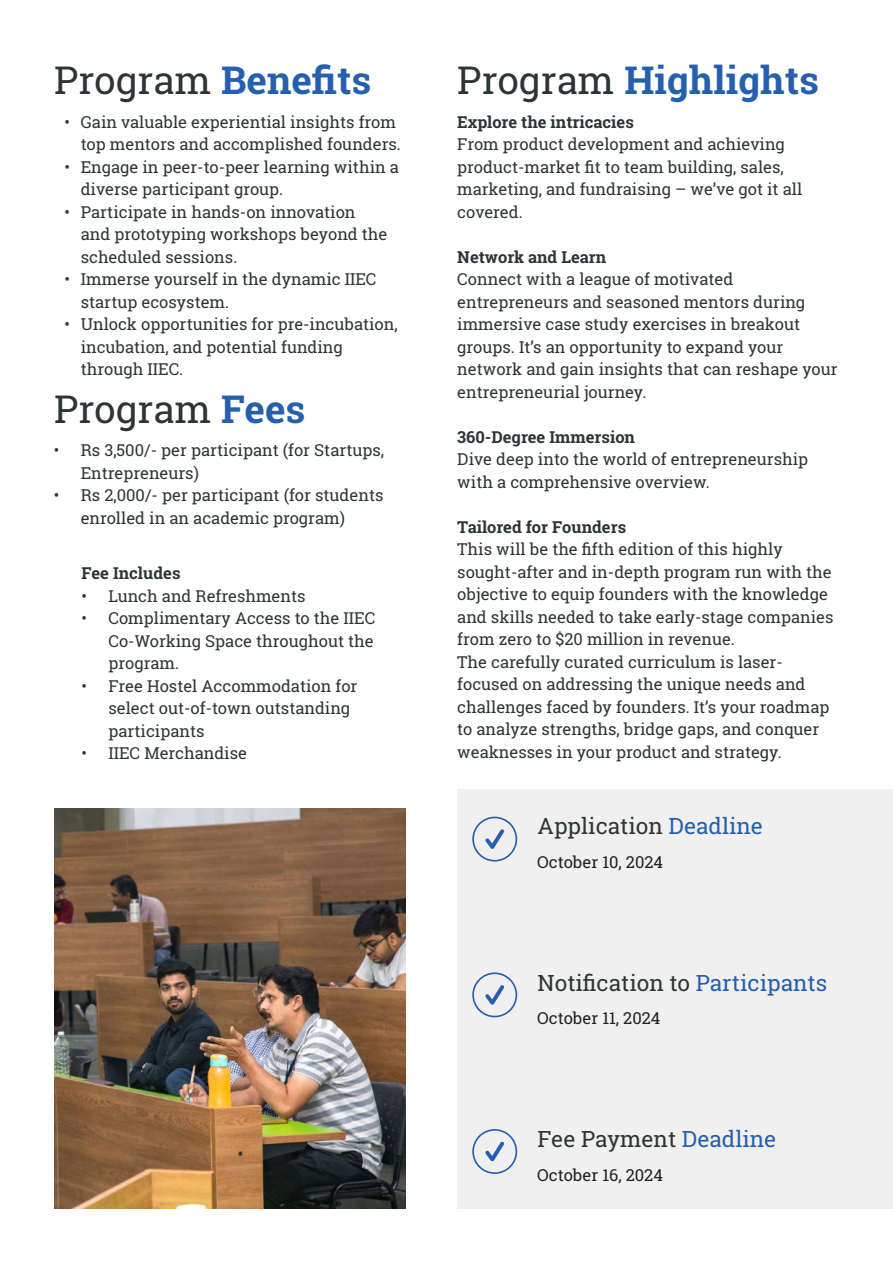
<style>
.page{position:relative;width:893px;height:1263px;background:#fff}
.page>*{position:absolute;margin:0;border:0;box-sizing:border-box;transform-origin:0 0}
.t1{font:700 38.55px "Roboto Slab";color:#255fae}
.t2{font:38.55px "Roboto Slab";color:#2d3435}
.t3{font:22.5px "Roboto Slab";color:#2d3635}
.t4{font:16.5px/22.5px "Roboto Slab";color:#2d3435}
.t5{font:700 16.5px "Roboto Slab";color:#2d3435}
.t6{font:16.5px "Roboto Slab";color:#241f1f}
.s1{font-weight:400;color:#2d3435}
.s2{font-weight:700;color:#255fae}
.s3{color:#255fae}
</style>
<div class="page">
<div style="left:457px;top:789px;width:436px;height:420px;background:#f0f0f0"></div>
<svg style="left:472px;top:817px;width:45px;height:44px"></svg>
<svg style="left:472px;top:972px;width:45px;height:45px"></svg>
<svg style="left:472px;top:1129px;width:45px;height:45px"></svg>
<img style="left:55px;top:808px;width:351px;height:400px">
<h1 class="t1" style="left:54px;top:54px;width:319px"><span class="s1">Program</span> Benefits</h1>
<h1 class="t1" style="left:457px;top:54px;width:363px"><span class="s1">Program</span> Highlights</h1>
<p class="t4" style="left:64px;top:110px;width:338px;text-align:right">• Gain valuable experiential insights from top mentors and accomplished founders.</p>
<p class="t4" style="left:81px;top:155px;width:320px;text-indent:-16px">• Engage in peer-to-peer learning within a diverse participant group.</p>
<p class="t4" style="left:81px;top:200px;width:308px;text-indent:-16px">• Participate in hands-on innovation and prototyping workshops beyond the scheduled sessions.</p>
<p class="t4" style="left:81px;top:268px;width:297px;text-indent:-16px">• Immerse yourself in the dynamic IIEC startup ecosystem.</p>
<p class="t4" style="left:81px;top:313px;width:318px;text-indent:-16px">• Unlock opportunities for pre-incubation, incubation, and potential funding through IIEC.</p>
<h1 class="t2" style="left:54px;top:382px;width:253px">Program <span class="s2">Fees</span></h1>
<p class="t4" style="left:81px;top:439px;width:305px;text-indent:-27px">• Rs 3,500/- per participant (for Startups,<br>Entrepreneurs)</p>
<p class="t4" style="left:81px;top:484px;width:304px;text-indent:-27px">• Rs 2,000/- per participant (for students enrolled in an academic program)</p>
<p class="t5" style="left:81px;top:562px;width:101px">Fee Includes</p>
<p class="t4" style="left:81px;top:584px;width:226px">• Lunch and Refreshments</p>
<p class="t4" style="left:108px;top:607px;width:268px;text-align:justify;text-indent:-27px">• Complimentary Access to the IIEC Co-Working Space throughout the program.</p>
<p class="t4" style="left:108px;top:674px;width:250px;text-indent:-27px">• Free Hostel Accommodation for select out-of-town outstanding participants</p>
<p class="t4" style="left:81px;top:742px;width:167px">• IIEC Merchandise</p>
<p class="t5" style="left:457px;top:110px;width:178px">Explore the intricacies</p>
<p class="t4" style="left:457px;top:133px;width:346px">From product development and achieving product-market fit to team building, sales, marketing, and fundraising – we’ve got it all covered.</p>
<p class="t5" style="left:457px;top:245px;width:151px">Network and Learn</p>
<p class="t4" style="left:457px;top:268px;width:382px">Connect with a league of motivated entrepreneurs and seasoned mentors during immersive case study exercises in breakout groups. It’s an opportunity to expand your network and gain insights that can reshape your entrepreneurial journey.</p>
<p class="t5" style="left:457px;top:425px;width:179px">360-Degree Immersion</p>
<p class="t4" style="left:457px;top:448px;width:352px">Dive deep into the world of entrepreneurship with a comprehensive overview.</p>
<p class="t5" style="left:457px;top:515px;width:170px">Tailored for Founders</p>
<p class="t4" style="left:457px;top:538px;width:378px">This will be the fifth edition of this highly sought-after and in-depth program run with the objective to equip founders with the knowledge and skills needed to take early-stage companies from zero to $20 million in revenue.<br>The carefully curated curriculum is laser&shy;focused on addressing the unique needs and challenges faced by founders. It’s your roadmap to analyze strengths, bridge gaps, and conquer weaknesses in your product and strategy.</p>
<h2 class="t3" style="left:538px;top:810px;width:227px">Application <span class="s3">Deadline</span></h2>
<p class="t6" style="left:537px;top:850px;width:127px">October 10, 2024</p>
<h2 class="t3" style="left:538px;top:967px;width:291px">Notification to <span class="s3">Participants</span></h2>
<p class="t6" style="left:537px;top:1007px;width:125px">October 11, 2024</p>
<h2 class="t3" style="left:538px;top:1124px;width:240px">Fee Payment <span class="s3">Deadline</span></h2>
<p class="t6" style="left:537px;top:1163px;width:127px">October 16, 2024</p>
</div>
